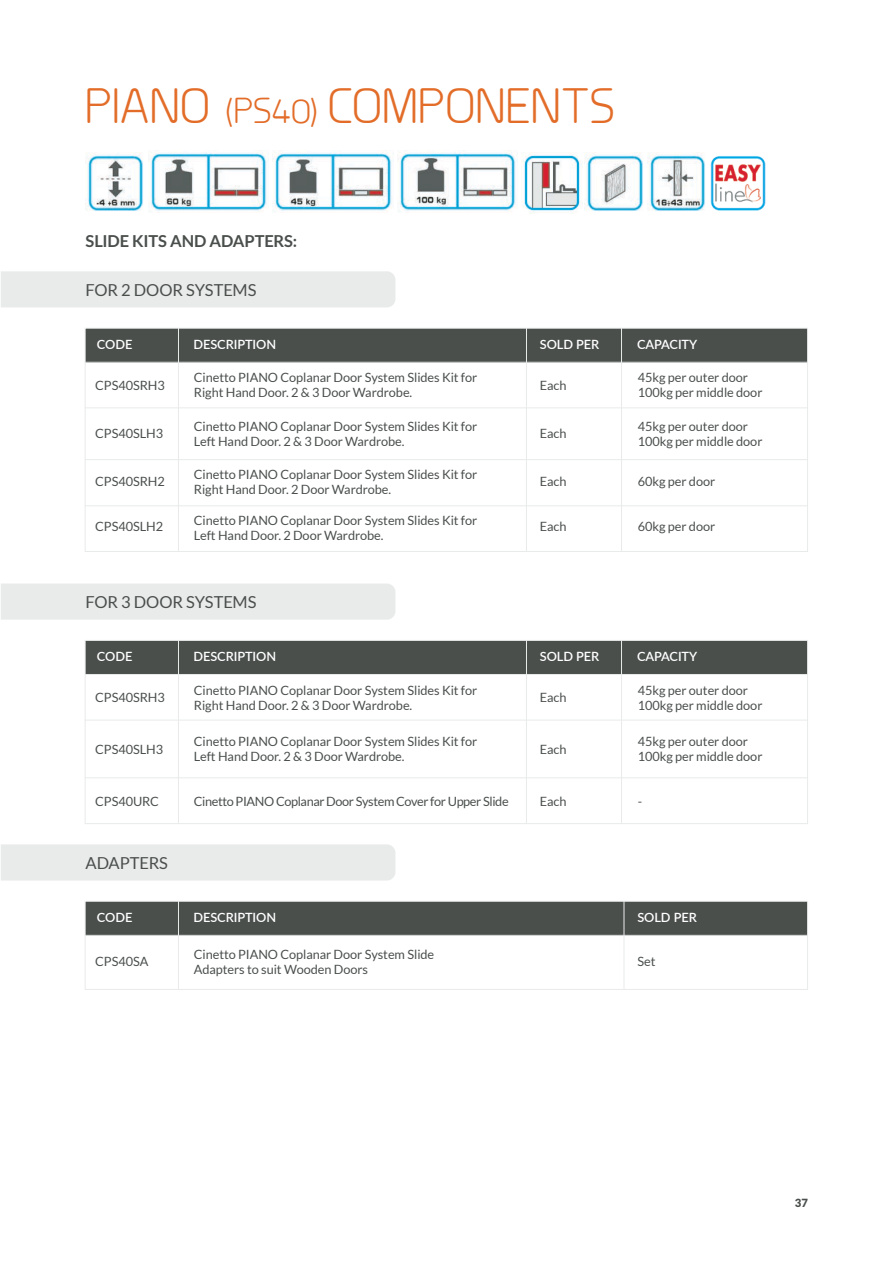
<style>
.page{position:relative;width:893px;height:1263px;background:#fff}
.page>*{position:absolute;margin:0;border:0;box-sizing:border-box;transform-origin:0 0}
.H2___9pt{font:49.5px "Planer";letter-spacing:-.005em;color:#e26c28}
.H2___9pt-2{font:16.5px "Lato";letter-spacing:-.005em;color:#4a4f4c}
.H2___9pt-3{font:700 16.5px "Lato";letter-spacing:-.005em;color:#4a4f4c}
.Page_Body_Text_-_White{font:12.75px/15px "Lato";letter-spacing:-.005em;color:#4a4f4c}
.Page_Body_Text_-_White-2{font:600 12.75px "Lato";letter-spacing:-.005em;color:#fff}
.Page_Body_Text_-_White-3{font:12.75px "Lato";letter-spacing:-.03em;color:#4a4f4c}
.t1{font:900 11.25px "Lato";color:#4a4f4c}
.s1{font-size:36px}
</style>
<div class="page">
<div style="left:85px;top:328px;width:723px;height:34px;background:#4a4f4c"></div>
<div style="left:85px;top:640px;width:723px;height:34px;background:#4a4f4c"></div>
<div style="left:85px;top:901px;width:723px;height:34px;background:#4a4f4c"></div>
<div style="left:85px;top:328px;width:723px;height:224px;border:1px solid #e9eaea"></div>
<div style="left:85px;top:640px;width:723px;height:184px;border:1px solid #e9eaea"></div>
<div style="left:85px;top:901px;width:723px;height:89px;border:1px solid #e9eaea"></div>
<hr style="left:85px;top:362px;width:723px;height:1px;background:#e9eaea">
<hr style="left:85px;top:674px;width:723px;height:1px;background:#e9eaea">
<hr style="left:85px;top:935px;width:723px;height:1px;background:#e9eaea">
<hr style="left:85px;top:407px;width:723px;height:1px;background:#e9eaea">
<hr style="left:85px;top:720px;width:723px;height:1px;background:#e9eaea">
<hr style="left:85px;top:459px;width:723px;height:1px;background:#e9eaea">
<hr style="left:85px;top:777px;width:723px;height:1px;background:#e9eaea">
<hr style="left:85px;top:505px;width:723px;height:1px;background:#e9eaea">
<hr style="left:178px;top:328px;width:1px;height:224px;background:#e9eaea">
<hr style="left:178px;top:640px;width:1px;height:184px;background:#e9eaea">
<hr style="left:178px;top:901px;width:1px;height:89px;background:#e9eaea">
<hr style="left:526px;top:328px;width:1px;height:224px;background:#e9eaea">
<hr style="left:526px;top:640px;width:1px;height:184px;background:#e9eaea">
<hr style="left:624px;top:901px;width:1px;height:89px;background:#e9eaea">
<hr style="left:621px;top:328px;width:1px;height:224px;background:#e9eaea">
<hr style="left:621px;top:640px;width:1px;height:184px;background:#e9eaea">
<div style="left:1px;top:271px;width:394px;height:36px;background:#e9eaea"></div>
<div style="left:1px;top:584px;width:394px;height:36px;background:#e9eaea"></div>
<div style="left:1px;top:844px;width:394px;height:36px;background:#e9eaea"></div>
<img style="left:85px;top:152px;width:58px;height:59px">
<img style="left:522px;top:152px;width:61px;height:61px">
<img style="left:585px;top:152px;width:58px;height:59px">
<img style="left:647px;top:152px;width:119px;height:59px">
<img style="left:148px;top:152px;width:121px;height:59px">
<img style="left:273px;top:152px;width:119px;height:59px">
<img style="left:397px;top:152px;width:121px;height:59px">
<p class="H2___9pt" style="left:85px;top:76px;width:532px">PIANO <span class="s1">(PS40)</span> COMPONENTS</p>
<p class="H2___9pt-3" style="left:85px;top:232px;width:213px">SLIDE KITS AND ADAPTERS:</p>
<p class="H2___9pt-2" style="left:85px;top:281px;width:173px">FOR 2 DOOR SYSTEMS</p>
<p class="Page_Body_Text_-_White-2" style="left:97px;top:335px;width:37px">CODE</p>
<p class="Page_Body_Text_-_White-2" style="left:193px;top:335px;width:84px">DESCRIPTION</p>
<p class="Page_Body_Text_-_White-2" style="left:540px;top:335px;width:61px">SOLD PER</p>
<p class="Page_Body_Text_-_White-2" style="left:637px;top:335px;width:62px">CAPACITY</p>
<p class="Page_Body_Text_-_White" style="left:95px;top:378px;width:71px">CPS40SRH3</p>
<p class="Page_Body_Text_-_White" style="left:194px;top:370px;width:285px">Cinetto PIANO Coplanar Door System Slides Kit for<br>Right Hand Door. 2 &amp; 3 Door Wardrobe.</p>
<p class="Page_Body_Text_-_White" style="left:540px;top:378px;width:28px">Each</p>
<p class="Page_Body_Text_-_White" style="left:638px;top:370px;width:112px">45kg per outer door</p>
<p class="Page_Body_Text_-_White" style="left:638px;top:385px;width:126px">100kg per middle door</p>
<p class="Page_Body_Text_-_White" style="left:95px;top:426px;width:69px">CPS40SLH3</p>
<p class="Page_Body_Text_-_White" style="left:194px;top:419px;width:285px">Cinetto PIANO Coplanar Door System Slides Kit for<br>Left Hand Door. 2 &amp; 3 Door Wardrobe.</p>
<p class="Page_Body_Text_-_White" style="left:540px;top:426px;width:28px">Each</p>
<p class="Page_Body_Text_-_White" style="left:638px;top:419px;width:126px">45kg per outer door<br>100kg per middle door</p>
<p class="Page_Body_Text_-_White" style="left:95px;top:474px;width:71px">CPS40SRH2</p>
<p class="Page_Body_Text_-_White" style="left:194px;top:467px;width:285px">Cinetto PIANO Coplanar Door System Slides Kit for<br>Right Hand Door. 2 Door Wardrobe.</p>
<p class="Page_Body_Text_-_White" style="left:540px;top:474px;width:28px">Each</p>
<p class="Page_Body_Text_-_White" style="left:638px;top:474px;width:79px">60kg per door</p>
<p class="Page_Body_Text_-_White" style="left:95px;top:518px;width:69px">CPS40SLH2</p>
<p class="Page_Body_Text_-_White" style="left:194px;top:512px;width:285px">Cinetto PIANO Coplanar Door System Slides Kit for<br>Left Hand Door. 2 Door Wardrobe.</p>
<p class="Page_Body_Text_-_White" style="left:540px;top:518px;width:28px">Each</p>
<p class="Page_Body_Text_-_White" style="left:638px;top:518px;width:79px">60kg per door</p>
<p class="H2___9pt-2" style="left:85px;top:593px;width:173px">FOR 3 DOOR SYSTEMS</p>
<p class="Page_Body_Text_-_White-2" style="left:97px;top:647px;width:37px">CODE</p>
<p class="Page_Body_Text_-_White-2" style="left:193px;top:647px;width:84px">DESCRIPTION</p>
<p class="Page_Body_Text_-_White-2" style="left:540px;top:647px;width:61px">SOLD PER</p>
<p class="Page_Body_Text_-_White-2" style="left:637px;top:647px;width:62px">CAPACITY</p>
<p class="Page_Body_Text_-_White" style="left:95px;top:690px;width:71px">CPS40SRH3</p>
<p class="Page_Body_Text_-_White" style="left:194px;top:682px;width:285px">Cinetto PIANO Coplanar Door System Slides Kit for<br>Right Hand Door. 2 &amp; 3 Door Wardrobe.</p>
<p class="Page_Body_Text_-_White" style="left:540px;top:690px;width:28px">Each</p>
<p class="Page_Body_Text_-_White" style="left:638px;top:682px;width:112px">45kg per outer door</p>
<p class="Page_Body_Text_-_White" style="left:638px;top:697px;width:126px">100kg per middle door</p>
<p class="Page_Body_Text_-_White" style="left:95px;top:741px;width:69px">CPS40SLH3</p>
<p class="Page_Body_Text_-_White" style="left:194px;top:734px;width:285px">Cinetto PIANO Coplanar Door System Slides Kit for<br>Left Hand Door. 2 &amp; 3 Door Wardrobe.</p>
<p class="Page_Body_Text_-_White" style="left:540px;top:741px;width:28px">Each</p>
<p class="Page_Body_Text_-_White" style="left:638px;top:734px;width:126px">45kg per outer door<br>100kg per middle door</p>
<p class="Page_Body_Text_-_White" style="left:95px;top:794px;width:65px">CPS40URC</p>
<p class="Page_Body_Text_-_White-3" style="left:194px;top:794px;width:316px">Cinetto PIANO Coplanar Door System Cover for Upper Slide</p>
<p class="Page_Body_Text_-_White" style="left:540px;top:794px;width:28px">Each</p>
<p class="Page_Body_Text_-_White" style="left:638px;top:794px;width:6px">-</p>
<p class="H2___9pt-2" style="left:85px;top:854px;width:84px">ADAPTERS</p>
<p class="Page_Body_Text_-_White-2" style="left:97px;top:908px;width:37px">CODE</p>
<p class="Page_Body_Text_-_White-2" style="left:193px;top:908px;width:84px">DESCRIPTION</p>
<p class="Page_Body_Text_-_White-2" style="left:637px;top:908px;width:61px">SOLD PER</p>
<p class="Page_Body_Text_-_White" style="left:95px;top:954px;width:55px">CPS40SA</p>
<p class="Page_Body_Text_-_White" style="left:194px;top:946px;width:242px">Cinetto PIANO Coplanar Door System Slide<br>Adapters to suit Wooden Doors</p>
<p class="Page_Body_Text_-_White" style="left:637px;top:954px;width:20px">Set</p>
<p class="t1" style="left:795px;top:1197px;width:15px">37</p>
</div>
